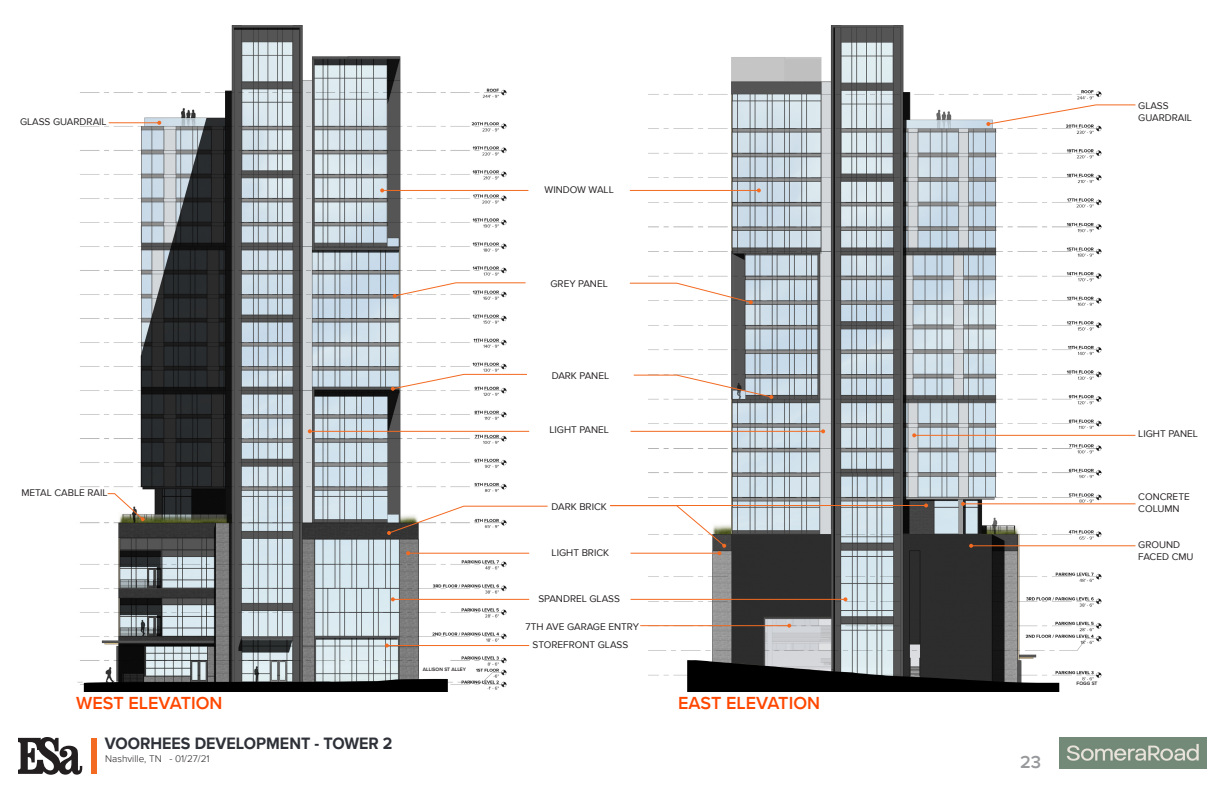
<style>
.page{position:relative;width:1224px;height:792px;background:#fff}
.page>*{position:absolute;margin:0;border:0;box-sizing:border-box;transform-origin:0 0}
.t1{font:600 18px "Proxima Nova";color:#ff4700}
.t2{font:600 18px "Proxima Nova";color:#97999c}
.t3{font:700 17px "Proxima Nova";color:#2e3138;scale:.95 1}
.t4{font:10px/12px "Proxima Nova";color:#231f20}
.t5{font:300 10px "Proxima Nova";color:#231f20}
.t6{font:600 5px "Proxima Nova";color:#231f20}
</style>
<div class="page">
<div style="left:91px;top:738px;width:6px;height:36px;background:#f36b22"></div>
<svg style="left:18px;top:737px;width:64px;height:38px"></svg>
<img style="left:1059px;top:737px;width:147px;height:31px">
<img style="left:77px;top:25px;width:430px;height:666px">
<img style="left:648px;top:25px;width:454px;height:666px">
<svg style="left:107px;top:493px;width:38px;height:28px"></svg>
<svg style="left:986px;top:104px;width:150px;height:22px"></svg>
<hr style="left:382px;top:190px;width:146px;height:1px;background:#f36a21">
<svg style="left:380px;top:188px;width:4px;height:4px"></svg>
<hr style="left:630px;top:190px;width:129px;height:1px;background:#f36a21">
<svg style="left:757px;top:188px;width:4px;height:4px"></svg>
<svg style="left:393px;top:282px;width:133px;height:16px"></svg>
<svg style="left:629px;top:282px;width:124px;height:22px"></svg>
<svg style="left:391px;top:373px;width:136px;height:18px"></svg>
<svg style="left:633px;top:374px;width:140px;height:25px"></svg>
<hr style="left:310px;top:431px;width:219px;height:1px;background:#f36a21">
<svg style="left:308px;top:429px;width:4px;height:4px"></svg>
<hr style="left:631px;top:431px;width:192px;height:1px;background:#f36a21">
<svg style="left:821px;top:429px;width:4px;height:4px"></svg>
<svg style="left:387px;top:505px;width:161px;height:30px"></svg>
<hr style="left:408px;top:553px;width:121px;height:1px;background:#f36a21">
<svg style="left:406px;top:551px;width:4px;height:4px"></svg>
<svg style="left:610px;top:506px;width:116px;height:49px"></svg>
<hr style="left:393px;top:599px;width:136px;height:1px;background:#f36a21">
<svg style="left:391px;top:597px;width:4px;height:4px"></svg>
<hr style="left:387px;top:645px;width:142px;height:1px;background:#f36a21">
<svg style="left:385px;top:644px;width:4px;height:4px"></svg>
<hr style="left:640px;top:625px;width:149px;height:1px;background:#f36a21">
<svg style="left:787px;top:624px;width:4px;height:4px"></svg>
<hr style="left:631px;top:599px;width:214px;height:1px;background:#f36a21">
<svg style="left:843px;top:597px;width:4px;height:4px"></svg>
<hr style="left:109px;top:122px;width:50px;height:1px;background:#f36a21">
<svg style="left:157px;top:121px;width:4px;height:4px"></svg>
<hr style="left:610px;top:505px;width:316px;height:1px;background:#f36a21">
<svg style="left:924px;top:504px;width:4px;height:4px"></svg>
<hr style="left:914px;top:435px;width:221px;height:1px;background:#f36a21">
<svg style="left:912px;top:433px;width:4px;height:4px"></svg>
<hr style="left:963px;top:503px;width:172px;height:1px;background:#f36a21">
<svg style="left:961px;top:502px;width:4px;height:4px"></svg>
<hr style="left:971px;top:545px;width:164px;height:1px;background:#f36a21">
<svg style="left:969px;top:544px;width:4px;height:4px"></svg>
<p class="t4" style="left:20px;top:116px;width:88px">GLASS GUARDRAIL</p>
<p class="t4" style="left:21px;top:486px;width:88px">METAL CABLE RAIL</p>
<p class="t6" style="left:423px;top:666px;width:45px">ALLISON ST ALLEY</p>
<p class="t4" style="left:545px;top:183px;width:71px">WINDOW WALL</p>
<p class="t4" style="left:551px;top:277px;width:59px">GREY PANEL</p>
<p class="t4" style="left:552px;top:369px;width:59px">DARK PANEL</p>
<p class="t4" style="left:549px;top:423px;width:61px">LIGHT PANEL</p>
<p class="t4" style="left:551px;top:501px;width:57px">DARK BRICK</p>
<p class="t4" style="left:552px;top:546px;width:59px">LIGHT BRICK</p>
<p class="t4" style="left:538px;top:592px;width:83px">SPANDREL GLASS</p>
<p class="t4" style="left:533px;top:638px;width:97px">STOREFRONT GLASS</p>
<p class="t4" style="left:526px;top:620px;width:115px">7TH AVE GARAGE ENTRY</p>
<p class="t1" style="left:76px;top:690px;width:148px">WEST ELEVATION</p>
<p class="t1" style="left:678px;top:690px;width:143px">EAST ELEVATION</p>
<h2 class="t3" style="left:105px;top:731px;width:304px">VOORHEES DEVELOPMENT - TOWER 2</h2>
<p class="t5" style="left:105px;top:751px;width:106px">Nashville, TN - 01/27/21</p>
<p class="t4" style="left:1138px;top:100px;width:55px">GLASS<br>GUARDRAIL</p>
<p class="t4" style="left:1138px;top:428px;width:61px">LIGHT PANEL</p>
<p class="t4" style="left:1138px;top:491px;width:53px">CONCRETE<br>COLUMN</p>
<p class="t4" style="left:1138px;top:539px;width:43px">GROUND</p>
<p class="t4" style="left:1138px;top:551px;width:57px">FACED CMU</p>
<h1 class="t2" style="left:1020px;top:749px;width:23px">23</h1>
<p class="t6" style="left:1077px;top:680px;width:22px">FOGG ST</p>
</div>
